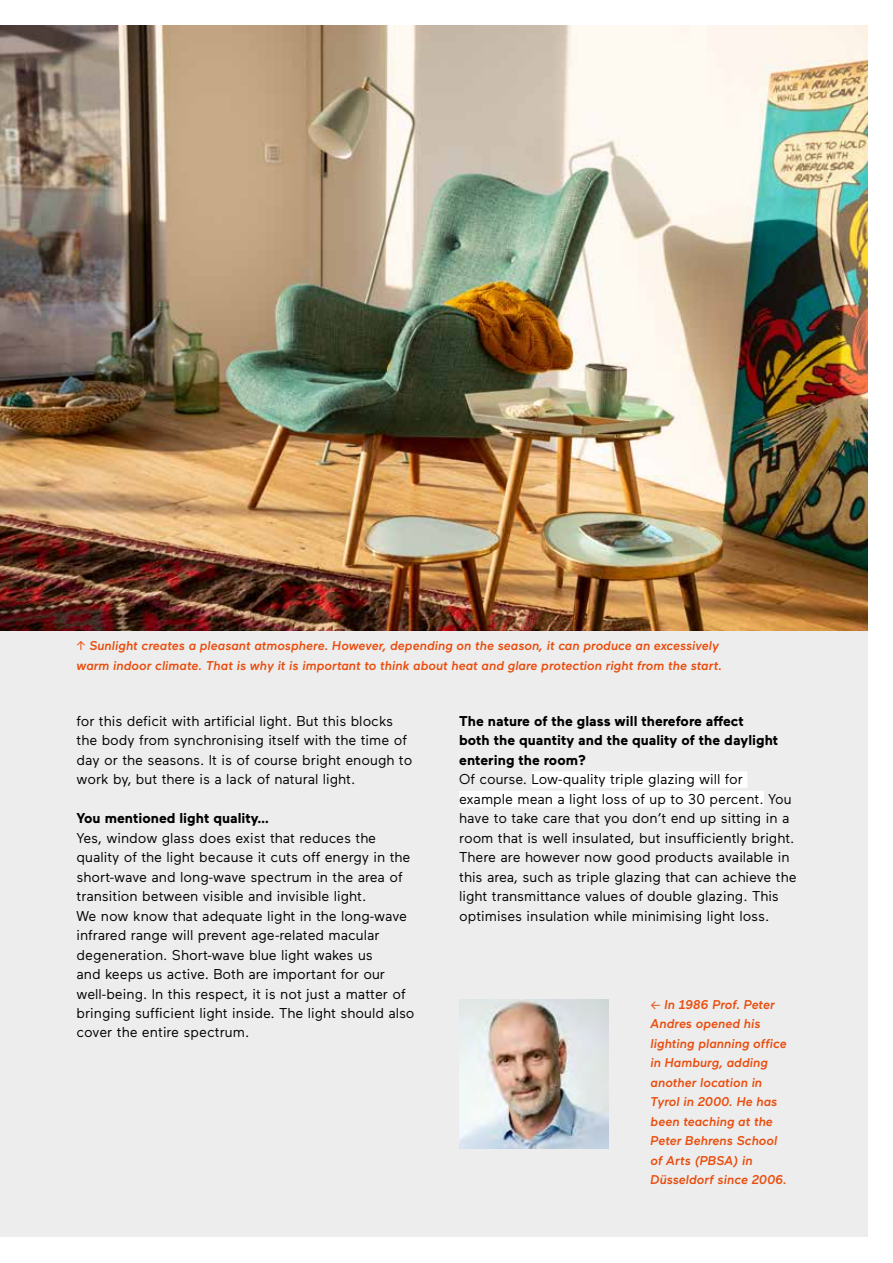
<style>
.page{position:relative;width:893px;height:1263px;background:#fff}
.page>*{position:absolute;margin:0;border:0;box-sizing:border-box;transform-origin:0 0}
.t1{font:14.25px/19.5px "Maax Finstral";color:#000}
.t2{font:700 14.25px/19.5px "Maax Finstral";color:#000}
.t3{font:italic 500 12.75px/19.5px "Maax Finstral";color:#e94e0f}
.s1{font-weight:400;font-style:normal}
</style>
<div class="page">
<div style="left:0;top:26px;width:867px;height:1211px;background:#ededed"></div>
<img style="left:0;top:26px;width:867px;height:604px">
<img style="left:459px;top:999px;width:149px;height:149px">
<div style="left:532px;top:771px;width:215px;height:17px;background:#fff"></div>
<div style="left:459px;top:791px;width:305px;height:16px;background:#fff"></div>
<p class="t3" style="left:77px;top:635px;width:647px"><span class="s1">↑</span> Sunlight creates a pleasant atmosphere. However, depending on the season, it can produce an excessively warm indoor climate. That is why it is important to think about heat and glare protection right from the start.</p>
<p class="t1" style="left:77px;top:710px;width:337px">for this deficit with artificial light. But this blocks the body from synchronising itself with the time of day or the seasons. It is of course bright enough to work by, but there is a lack of natural light.</p>
<p class="t2" style="left:77px;top:808px;width:194px">You mentioned light quality…</p>
<p class="t1" style="left:77px;top:827px;width:340px">Yes, window glass does exist that reduces the quality of the light because it cuts off energy in the short-wave and long-wave spectrum in the area of transition between visible and invisible light.<br>We now know that adequate light in the long-wave infrared range will prevent age-related macular degeneration. Short-wave blue light wakes us<br>and keeps us active. Both are important for our well-being. In this respect, it is not just a matter of bringing sufficient light inside. The light should also cover the entire spectrum.</p>
<p class="t2" style="left:459px;top:710px;width:321px">The nature of the glass will therefore affect<br>both the quantity and the quality of the daylight entering the room?</p>
<p class="t1" style="left:459px;top:769px;width:339px">Of course. Low-quality triple glazing will for example mean a light loss of up to 30 percent. You have to take care that you don’t end up sitting in a room that is well insulated, but insufficiently bright.<br>There are however now good products available in this area, such as triple glazing that can achieve the light transmittance values of double glazing. This optimises insulation while minimising light loss.</p>
<p class="t3" style="left:651px;top:994px;width:138px"><span class="s1">←</span> In 1986 Prof. Peter<br>Andres opened his lighting planning office in Hamburg, adding another location in<br>Tyrol in 2000. He has been teaching at the<br>Peter Behrens School of Arts (PBSA) in<br>Düsseldorf since 2006.</p>
</div>
